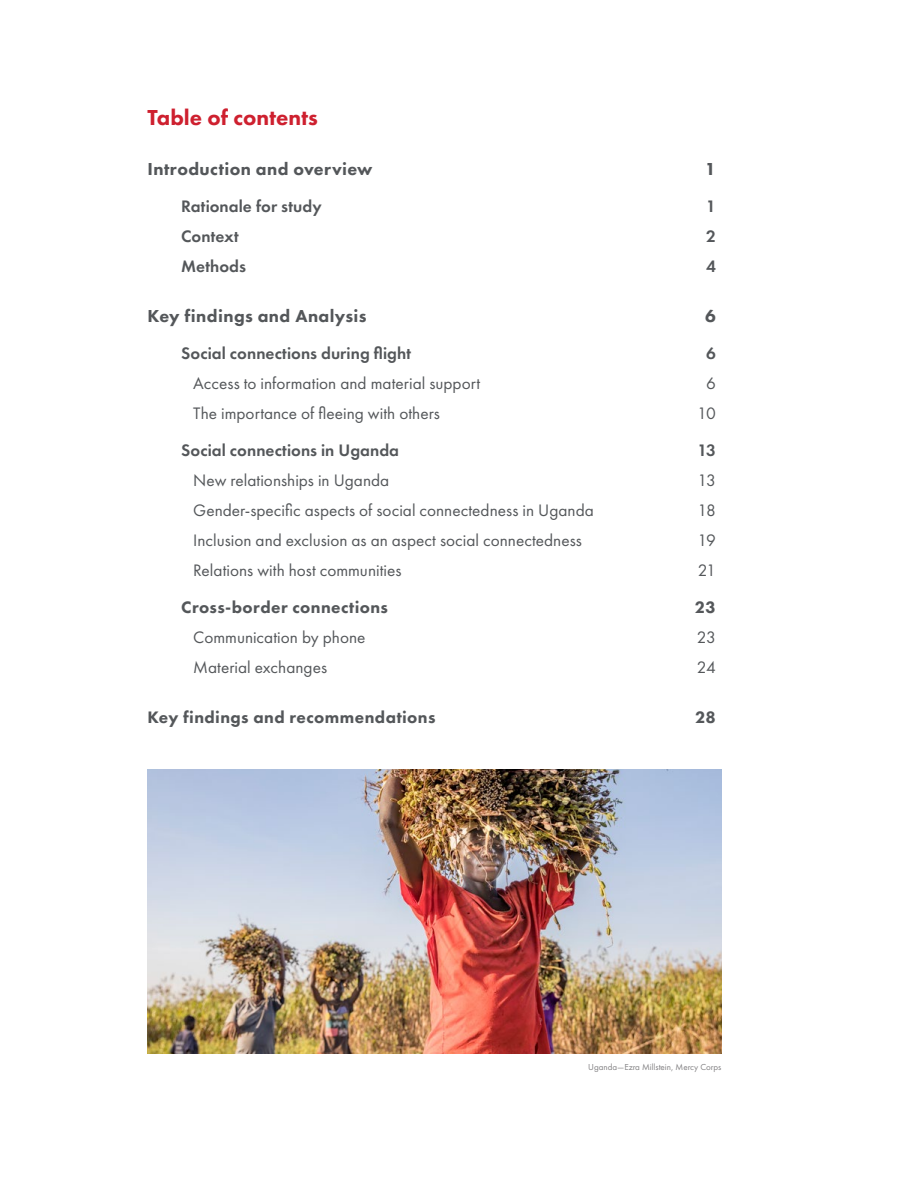
<style>
.page{position:relative;width:918px;height:1188px;background:#fff}
.page>*{position:absolute;margin:0;border:0;box-sizing:border-box;transform-origin:0 0}
.t1{font:800 22.5px "Futura PT";color:#ce202f}
.t2{font:800 18px "Futura PT";letter-spacing:.02em;color:#54575a}
.t3{font:17.25px "Futura PT";color:#54575a}
.t4{font:600 17.25px "Futura PT";letter-spacing:.005em;color:#54575a}
.t5{font:800 17.25px "Futura PT";letter-spacing:.025em;color:#54575a}
.t6{font:9px "Futura PT";color:#828183}
</style>
<div class="page">
<img style="left:148px;top:770px;width:573px;height:283px">
<h1 class="t1" style="left:147px;top:104px;width:172px">Table of contents</h1>
<p class="t2" style="left:147px;top:158px;width:227px">Introduction and overview</p>
<p class="t2" style="left:705px;top:158px;width:12px">1</p>
<p class="t4" style="left:181px;top:196px;width:142px">Rationale for study</p>
<p class="t4" style="left:706px;top:196px;width:11px">1</p>
<p class="t4" style="left:181px;top:226px;width:59px">Context</p>
<p class="t4" style="left:706px;top:226px;width:11px">2</p>
<p class="t4" style="left:181px;top:256px;width:66px">Methods</p>
<p class="t4" style="left:706px;top:256px;width:11px">4</p>
<p class="t2" style="left:147px;top:305px;width:221px">Key findings and Analysis</p>
<p class="t2" style="left:705px;top:305px;width:12px">6</p>
<p class="t4" style="left:181px;top:343px;width:231px">Social connections during flight</p>
<p class="t4" style="left:706px;top:343px;width:11px">6</p>
<p class="t3" style="left:193px;top:373px;width:288px">Access to information and material support</p>
<p class="t3" style="left:706px;top:373px;width:11px">6</p>
<p class="t3" style="left:193px;top:403px;width:248px">The importance of fleeing with others</p>
<p class="t3" style="left:697px;top:403px;width:20px">10</p>
<p class="t4" style="left:181px;top:439px;width:219px">Social connections in Uganda</p>
<p class="t4" style="left:697px;top:439px;width:20px">13</p>
<p class="t3" style="left:193px;top:470px;width:198px">New relationships in Uganda</p>
<p class="t3" style="left:698px;top:470px;width:20px">13</p>
<p class="t3" style="left:193px;top:500px;width:402px">Gender-specific aspects of social connectedness in Uganda</p>
<p class="t3" style="left:698px;top:500px;width:20px">18</p>
<p class="t3" style="left:193px;top:530px;width:390px">Inclusion and exclusion as an aspect social connectedness</p>
<p class="t3" style="left:698px;top:530px;width:20px">19</p>
<p class="t3" style="left:193px;top:560px;width:210px">Relations with host communities</p>
<p class="t3" style="left:698px;top:560px;width:20px">21</p>
<p class="t5" style="left:181px;top:596px;width:208px">Cross-border connections</p>
<p class="t5" style="left:695px;top:596px;width:23px">23</p>
<p class="t3" style="left:193px;top:627px;width:174px">Communication by phone</p>
<p class="t3" style="left:697px;top:627px;width:20px">23</p>
<p class="t3" style="left:193px;top:657px;width:135px">Material exchanges</p>
<p class="t3" style="left:697px;top:657px;width:21px">24</p>
<p class="t5" style="left:147px;top:706px;width:290px">Key findings and recommendations</p>
<p class="t5" style="left:695px;top:706px;width:22px">28</p>
<p class="t6" style="left:588px;top:1062px;width:135px">Uganda—Ezra Millstein, Mercy Corps</p>
</div>
